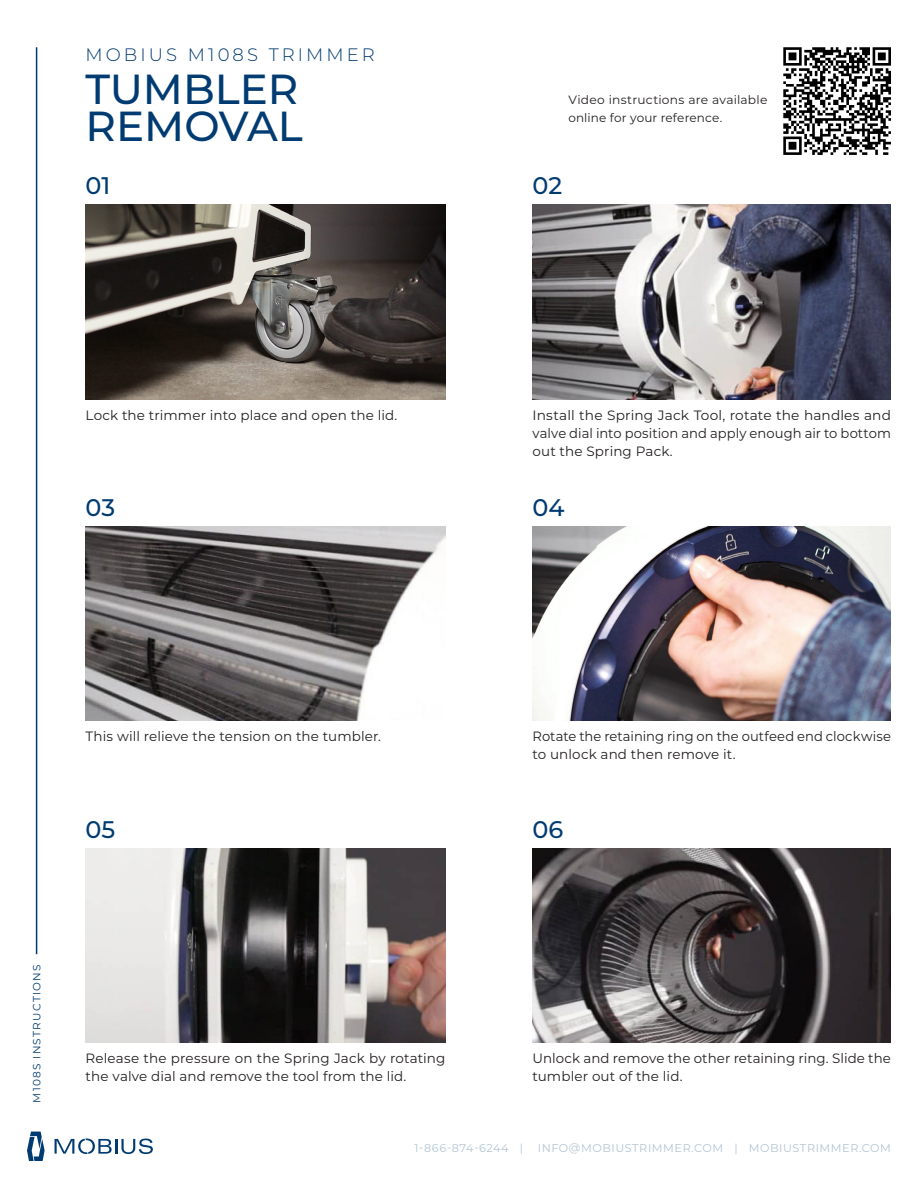
<style>
.page{position:relative;width:918px;height:1188px;background:#fff}
.page>*{position:absolute;margin:0;border:0;box-sizing:border-box;transform-origin:0 0}
.t1{font:500 42px/37.5px "Montserrat";color:#003b71}
.t2{font:500 24px "Montserrat";color:#003b71}
.t3{font:300 18px "Montserrat";letter-spacing:.17em;color:#003b71}
.t4{font:13.5px/18px "Montserrat";letter-spacing:.005em;color:#231f20}
.t5{font:12px/18px "Montserrat";letter-spacing:.015em;color:#231f20}
.t6{font:11.25px "Montserrat";letter-spacing:.05em;color:#b2c4d4}
.t7{font:10.5px "Montserrat";letter-spacing:.115em;color:#003b71}
</style>
<div class="page">
<svg style="left:27px;top:1132px;width:18px;height:29px"></svg>
<svg style="left:55px;top:1139px;width:98px;height:15px"></svg>
<hr style="left:36px;top:47px;width:1px;height:907px;background:#003b71">
<img style="left:86px;top:848px;width:360px;height:195px">
<img style="left:86px;top:526px;width:360px;height:195px">
<img style="left:86px;top:205px;width:360px;height:194px">
<img style="left:532px;top:848px;width:359px;height:195px">
<img style="left:532px;top:526px;width:359px;height:195px">
<img style="left:532px;top:205px;width:359px;height:194px">
<svg style="left:783px;top:47px;width:108px;height:108px"></svg>
<h3 class="t3" style="left:86px;top:44px;width:291px">MOBIUS M108S TRIMMER</h3>
<h1 class="t1" style="left:86px;top:70px;width:219px">TUMBLER<br>REMOVAL</h1>
<h2 class="t2" style="left:86px;top:172px;width:26px">01</h2>
<p class="t5" style="left:568px;top:91px;width:201px">Video instructions are available online for your reference.</p>
<h2 class="t2" style="left:532px;top:172px;width:31px">02</h2>
<p class="t4" style="left:86px;top:407px;width:313px">Lock the trimmer into place and open the lid.</p>
<h2 class="t2" style="left:86px;top:494px;width:31px">03</h2>
<p class="t4" style="left:532px;top:407px;width:360px;text-align:justify">Install the Spring Jack Tool, rotate the handles and valve dial into position and apply enough air to bottom out the Spring Pack.</p>
<h2 class="t2" style="left:532px;top:494px;width:34px">04</h2>
<p class="t4" style="left:86px;top:729px;width:297px">This will relieve the tension on the tumbler.</p>
<h2 class="t2" style="left:86px;top:815px;width:31px">05</h2>
<p class="t4" style="left:532px;top:729px;width:360px">Rotate the retaining ring on the outfeed end clockwise to unlock and then remove it.</p>
<h2 class="t2" style="left:532px;top:815px;width:32px">06</h2>
<p class="t7" style="left:33px;top:1103px;width:140px;rotate:-90deg">M108S INSTRUCTIONS</p>
<p class="t4" style="left:86px;top:1050px;width:361px">Release the pressure on the Spring Jack by rotating the valve dial and remove the tool from the lid.</p>
<p class="t4" style="left:532px;top:1050px;width:360px">Unlock and remove the other retaining ring. Slide the tumbler out of the lid.</p>
<p class="t6" style="left:415px;top:1143px;width:110px">1-866-874-6244 |</p>
<p class="t6" style="left:538px;top:1143px;width:355px">INFO@MOBIUSTRIMMER.COM | MOBIUSTRIMMER.COM</p>
</div>
